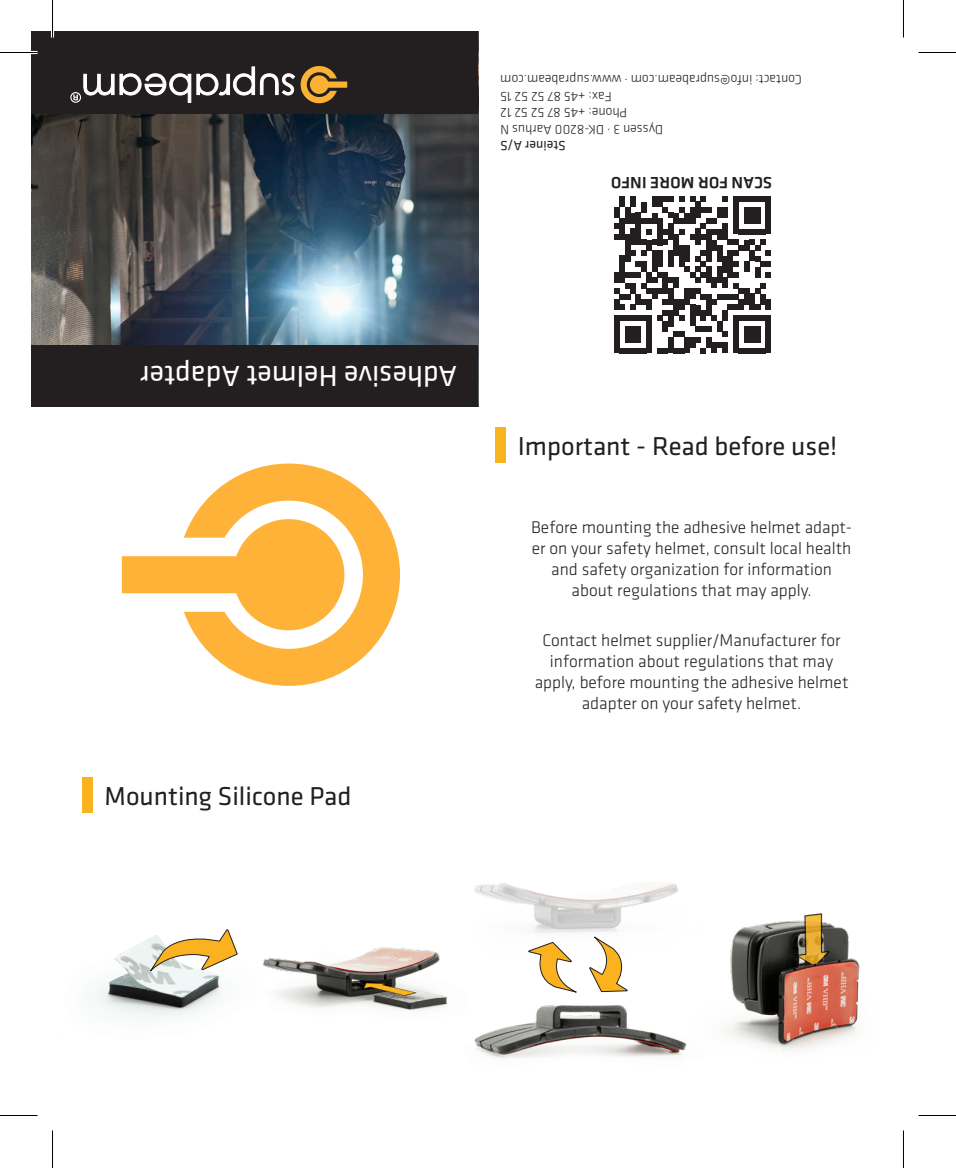
<style>
.page{position:relative;width:956px;height:1168px;background:#fff}
.page>*{position:absolute;margin:0;border:0;box-sizing:border-box;transform-origin:0 0}
.t1{font:30px "Klavika";color:#fff}
.t2{font:26.75px "Klavika";color:#231f20}
.t3{font:300 17.5px/21px "Klavika";color:#231f20;text-align:center}
.t4{font:500 16.75px "Klavika";color:#231f20}
.t5{font:300 13.75px "Klavika";color:#231f20}
.t6{font:13.75px "Klavika";color:#231f20}
</style>
<div class="page">
<img style="left:31px;top:114px;width:447px;height:231px">
<svg style="left:194px;top:464px;width:206px;height:222px;fill:#ffb238"></svg>
<svg style="left:122px;top:515px;width:222px;height:119px"></svg>
<div style="left:31px;top:31px;width:447px;height:83px;background:#231f20"></div>
<svg style="left:70px;top:66px;width:277px;height:38px"></svg>
<div style="left:31px;top:345px;width:447px;height:62px;background:#231f20"></div>
<div style="left:83px;top:777px;width:10px;height:36px;background:#fab31f"></div>
<div style="left:495px;top:427px;width:11px;height:36px;background:#fab31f"></div>
<svg style="left:614px;top:196px;width:157px;height:157px"></svg>
<div style="left:614px;top:207px;width:5px;height:11px;background:#231f20"></div>
<img style="left:94px;top:938px;width:129px;height:79px">
<svg style="left:150px;top:930px;width:76px;height:41px"></svg>
<img style="left:226px;top:929px;width:219px;height:81px">
<img style="left:439px;top:882px;width:214px;height:83px">
<svg style="left:589px;top:937px;width:38px;height:25px"></svg>
<svg style="left:528px;top:942px;width:48px;height:20px"></svg>
<img style="left:445px;top:962px;width:208px;height:96px">
<img style="left:653px;top:883px;width:207px;height:174px">
<hr style="left:0;top:51px;width:38px;height:3px;background:#fff">
<hr style="left:51px;top:0;width:3px;height:38px;background:#fff">
<hr style="left:0;top:52px;width:38px;height:1px;background:#000">
<hr style="left:918px;top:52px;width:37px;height:1px;background:#000">
<hr style="left:0;top:1115px;width:38px;height:1px;background:#000">
<hr style="left:918px;top:1115px;width:37px;height:1px;background:#000">
<hr style="left:52px;top:0;width:1px;height:38px;background:#000">
<hr style="left:52px;top:1130px;width:1px;height:38px;background:#000">
<hr style="left:902px;top:0;width:1px;height:38px;background:#000">
<hr style="left:902px;top:1130px;width:1px;height:38px;background:#000">
<p class="t5" style="left:801px;top:87px;width:303px;rotate:-180deg">Contact: info@suprabeam.com · www.suprabeam.com</p>
<p class="t5" style="left:611px;top:104px;width:113px;rotate:-180deg">Fax: +45 87 52 52 15</p>
<p class="t5" style="left:627px;top:120px;width:128px;rotate:-180deg">Phone: +45 87 52 52 12</p>
<p class="t5" style="left:663px;top:137px;width:164px;rotate:-180deg">Dyssen 3 · DK-8200 Aarhus N</p>
<p class="t6" style="left:566px;top:153px;width:67px;rotate:-180deg">Steiner A/S</p>
<p class="t4" style="left:772px;top:192px;width:163px;rotate:-180deg">SCAN FOR MORE INFO</p>
<p class="t1" style="left:457px;top:392px;width:318px;rotate:-180deg">Adhesive Helmet Adapter</p>
<p class="t2" style="left:105px;top:782px;width:248px">Mounting Silicone Pad</p>
<p class="t2" style="left:517px;top:432px;width:321px">Important - Read before use!</p>
<p class="t3" style="left:531px;top:517px;width:322px">Before mounting the adhesive helmet adapt&shy;er on your safety helmet, consult local health and safety organization for information about regulations that may apply.</p>
<p class="t3" style="left:534px;top:630px;width:315px">Contact helmet supplier/Manufacturer for information about regulations that may apply, before mounting the adhesive helmet adapter on your safety helmet.</p>
</div>
